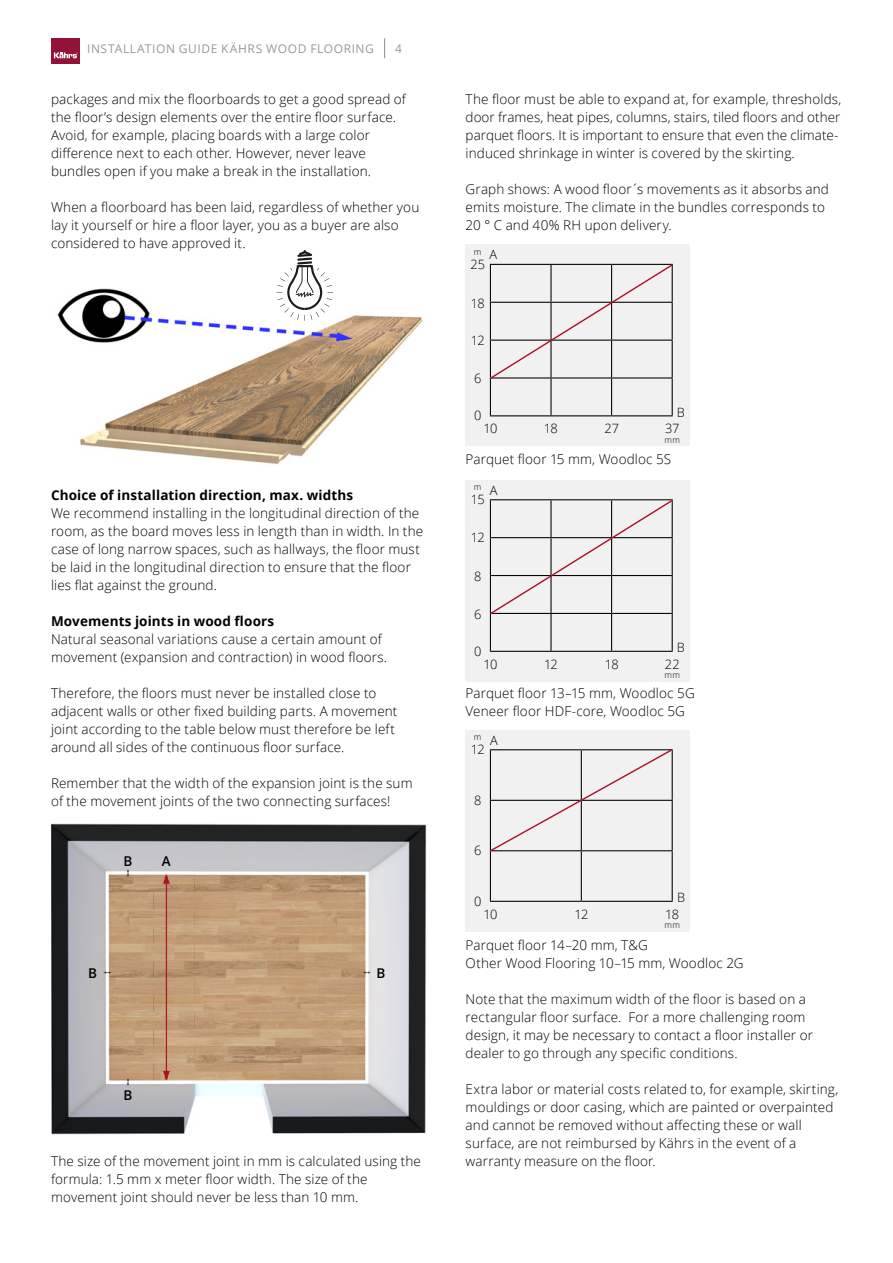
<style>
.page{position:relative;width:893px;height:1263px;background:#fff}
.page>*{position:absolute;margin:0;border:0;box-sizing:border-box;transform-origin:0 0}
.t1{font:300 13.5px/18px "Open Sans";letter-spacing:.01em;color:#000}
.t2{font:700 13.5px "Open Sans";letter-spacing:.01em;color:#000}
.t3{font:600 13.5px "Open Sans";color:#000}
.t4{font:300 12.9px "Open Sans";letter-spacing:-.05em;color:#000}
.t5{font:12px "Open Sans";letter-spacing:.05em;color:#989898}
.t6{font:300 8.55px "Open Sans";color:#000}
.s1{font-size:12.9px}
</style>
<div class="page">
<div style="left:51px;top:38px;width:29px;height:25px;background:#921238"></div>
<svg style="left:54px;top:52px;width:24px;height:6px"></svg>
<svg style="left:384px;top:38px;width:1px;height:20px"></svg>
<img style="left:57px;top:288px;width:366px;height:177px">
<svg style="left:276px;top:250px;width:57px;height:71px"></svg>
<img style="left:51px;top:823px;width:376px;height:312px">
<hr style="left:166px;top:881px;width:1px;height:192px;background:#a9132a">
<svg style="left:163px;top:874px;width:7px;height:10px"></svg>
<svg style="left:163px;top:1071px;width:7px;height:9px"></svg>
<div style="left:466px;top:244px;width:224px;height:202px;background:#f1f1f1"></div>
<hr style="left:490px;top:378px;width:1px;height:37px;background:#000">
<hr style="left:550px;top:378px;width:2px;height:37px;background:#000">
<hr style="left:611px;top:378px;width:1px;height:37px;background:#000">
<hr style="left:672px;top:378px;width:1px;height:37px;background:#000">
<hr style="left:490px;top:415px;width:61px;height:1px;background:#000">
<hr style="left:551px;top:415px;width:61px;height:1px;background:#000">
<hr style="left:612px;top:415px;width:61px;height:1px;background:#000">
<svg style="left:489px;top:263px;width:184px;height:117px"></svg>
<div style="left:466px;top:480px;width:224px;height:202px;background:#f1f1f1"></div>
<hr style="left:490px;top:614px;width:1px;height:37px;background:#000">
<hr style="left:550px;top:614px;width:2px;height:37px;background:#000">
<hr style="left:611px;top:614px;width:1px;height:37px;background:#000">
<hr style="left:672px;top:614px;width:1px;height:37px;background:#000">
<hr style="left:490px;top:651px;width:61px;height:1px;background:#000">
<hr style="left:551px;top:651px;width:61px;height:1px;background:#000">
<hr style="left:612px;top:651px;width:61px;height:1px;background:#000">
<svg style="left:489px;top:499px;width:184px;height:117px"></svg>
<div style="left:466px;top:730px;width:224px;height:202px;background:#f1f1f1"></div>
<hr style="left:490px;top:851px;width:1px;height:50px;background:#000">
<hr style="left:581px;top:851px;width:1px;height:50px;background:#000">
<hr style="left:672px;top:851px;width:1px;height:50px;background:#000">
<hr style="left:490px;top:901px;width:91px;height:1px;background:#000">
<hr style="left:581px;top:901px;width:92px;height:1px;background:#000">
<svg style="left:489px;top:749px;width:184px;height:104px"></svg>
<p class="t5" style="left:87px;top:41px;width:288px">INSTALLATION GUIDE KÄHRS WOOD FLOORING</p>
<p class="t5" style="left:395px;top:41px;width:8px">4</p>
<p class="t1" style="left:51px;top:90px;width:356px">packages and mix the floorboards to get a good spread of the floor’s design elements over the entire floor surface.<br>Avoid, for example, placing boards with a large color difference next to each other. However, never leave bundles open if you make a break in the installation.</p>
<p class="t1" style="left:51px;top:198px;width:370px">When a floorboard has been laid, regardless of whether you lay it yourself or hire a floor layer, you as a buyer are also considered to have approved it.</p>
<p class="t2" style="left:51px;top:485px;width:304px">Choice of installation direction, max. widths</p>
<p class="t1" style="left:51px;top:504px;width:374px">We recommend installing in the longitudinal direction of the room, as the board moves less in length than in width. In the case of long narrow spaces, such as hallways, the floor must be laid in the longitudinal direction to ensure that the floor lies flat against the ground.</p>
<p class="t2" style="left:51px;top:611px;width:225px">Movements joints in wood floors</p>
<p class="t1" style="left:51px;top:630px;width:338px">Natural seasonal variations cause a certain amount of movement (expansion and contraction) in wood floors.</p>
<p class="t1" style="left:51px;top:684px;width:348px">Therefore, the floors must never be installed close to adjacent walls or other fixed building parts. A movement joint according to the table below must therefore be left around all sides of the continuous floor surface.</p>
<p class="t1" style="left:51px;top:774px;width:363px">Remember that the width of the expansion joint is the sum of the movement joints of the two connecting surfaces!</p>
<p class="t3" style="left:124px;top:852px;width:10px">B</p>
<p class="t3" style="left:162px;top:852px;width:10px">A</p>
<p class="t3" style="left:88px;top:963px;width:10px">B</p>
<p class="t3" style="left:377px;top:963px;width:10px">B</p>
<p class="t3" style="left:124px;top:1085px;width:10px">B</p>
<p class="t1" style="left:51px;top:1152px;width:371px">The size of the movement joint in mm is calculated using the formula: 1.5 mm x meter floor width. The size of the movement joint should never be less than 10 mm.</p>
<p class="t1" style="left:466px;top:90px;width:377px">The floor must be able to expand at, for example, thresholds, door frames, heat pipes, columns, stairs, tiled floors and other parquet floors. It is important to ensure that even the climate&shy;induced shrinkage in winter is covered by the skirting.</p>
<p class="t1" style="left:466px;top:180px;width:365px">Graph shows: A wood floor´s movements as it absorbs and emits moisture. The climate in the bundles corresponds to<br>20 ° C and 40% RH upon delivery.</p>
<p class="t6" style="left:474px;top:246px;width:25px">m <span class="s1">A</span></p>
<p class="t4" style="left:470px;top:255px;width:16px">25</p>
<p class="t4" style="left:471px;top:294px;width:16px">18</p>
<p class="t4" style="left:471px;top:332px;width:15px">12</p>
<p class="t4" style="left:474px;top:370px;width:9px">6</p>
<p class="t4" style="left:474px;top:407px;width:9px">0</p>
<p class="t4" style="left:677px;top:403px;width:10px">B</p>
<p class="t4" style="left:483px;top:420px;width:16px">10</p>
<p class="t4" style="left:544px;top:420px;width:16px">18</p>
<p class="t4" style="left:604px;top:420px;width:16px">27</p>
<p class="t4" style="left:665px;top:420px;width:16px">37</p>
<p class="t6" style="left:665px;top:434px;width:17px">mm</p>
<p class="t1" style="left:466px;top:450px;width:207px">Parquet floor 15 mm, Woodloc 5S</p>
<p class="t6" style="left:474px;top:481px;width:25px">m <span class="s1">A</span></p>
<p class="t4" style="left:471px;top:491px;width:15px">15</p>
<p class="t4" style="left:471px;top:529px;width:15px">12</p>
<p class="t4" style="left:474px;top:567px;width:9px">8</p>
<p class="t4" style="left:474px;top:605px;width:9px">6</p>
<p class="t4" style="left:474px;top:642px;width:9px">0</p>
<p class="t4" style="left:677px;top:638px;width:10px">B</p>
<p class="t4" style="left:483px;top:655px;width:16px">10</p>
<p class="t4" style="left:544px;top:655px;width:15px">12</p>
<p class="t4" style="left:605px;top:655px;width:16px">18</p>
<p class="t4" style="left:665px;top:655px;width:16px">22</p>
<p class="t6" style="left:665px;top:669px;width:17px">mm</p>
<p class="t1" style="left:466px;top:684px;width:231px">Parquet floor 13–15 mm, Woodloc 5G<br>Veneer floor HDF-core, Woodloc 5G</p>
<p class="t6" style="left:474px;top:731px;width:25px">m <span class="s1">A</span></p>
<p class="t4" style="left:471px;top:741px;width:15px">12</p>
<p class="t4" style="left:474px;top:792px;width:9px">8</p>
<p class="t4" style="left:474px;top:842px;width:9px">6</p>
<p class="t4" style="left:474px;top:892px;width:9px">0</p>
<p class="t4" style="left:677px;top:888px;width:10px">B</p>
<p class="t4" style="left:483px;top:905px;width:16px">10</p>
<p class="t4" style="left:574px;top:905px;width:15px">12</p>
<p class="t4" style="left:665px;top:905px;width:16px">18</p>
<p class="t6" style="left:665px;top:919px;width:17px">mm</p>
<p class="t1" style="left:466px;top:936px;width:280px">Parquet floor 14–20 mm, T&amp;G<br>Other Wood Flooring 10–15 mm, Woodloc 2G</p>
<p class="t1" style="left:466px;top:990px;width:349px">Note that the maximum width of the floor is based on a rectangular floor surface. For a more challenging room design, it may be necessary to contact a floor installer or dealer to go through any specific conditions.</p>
<p class="t1" style="left:466px;top:1080px;width:374px">Extra labor or material costs related to, for example, skirting, mouldings or door casing, which are painted or overpainted and cannot be removed without affecting these or wall surface, are not reimbursed by Kährs in the event of a warranty measure on the floor.</p>
</div>
